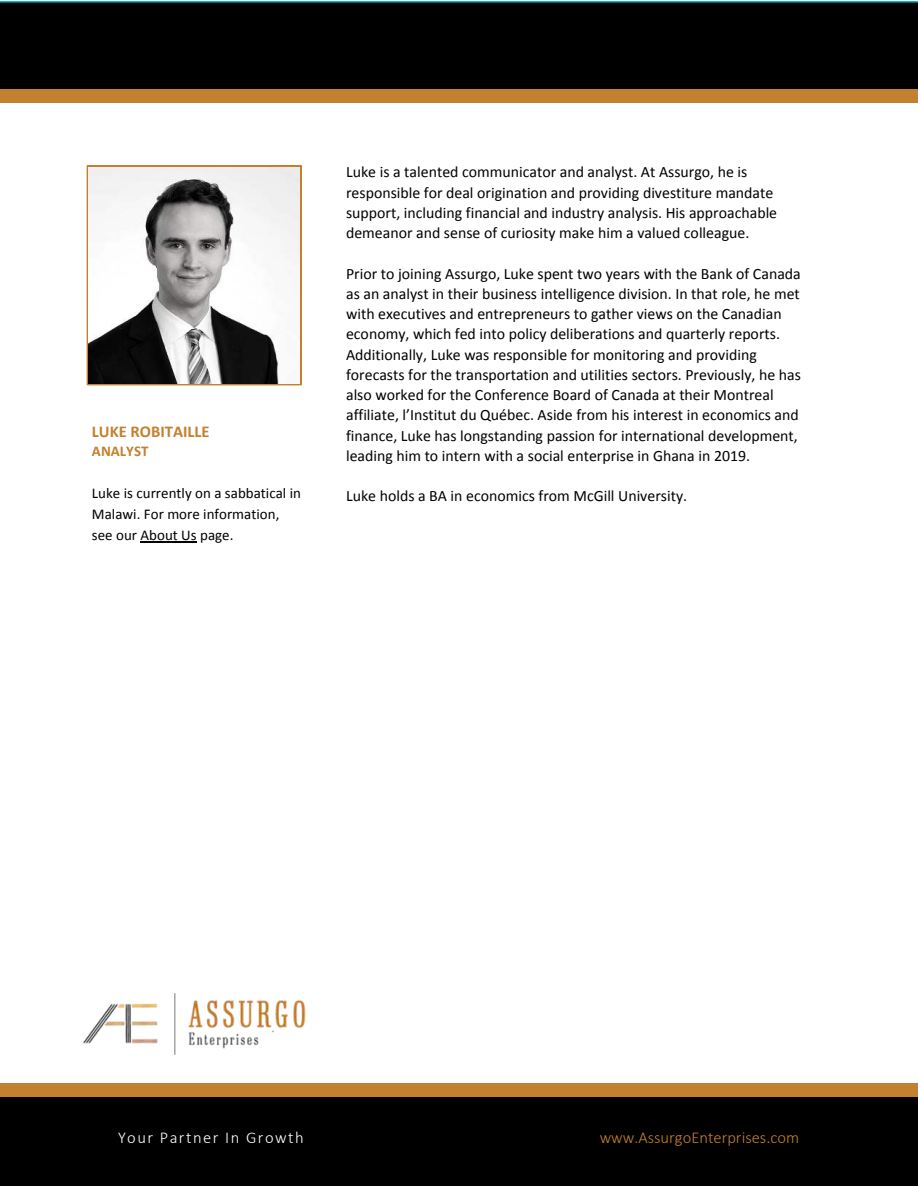
<style>
.page{position:relative;width:918px;height:1188px;background:#fff}
.page>*{position:absolute;margin:0;border:0;box-sizing:border-box;transform-origin:0 0}
.t1{font:300 16.5px "Calibri";color:#c3802f}
.t2{font:300 16.5px "Calibri";letter-spacing:.09em;color:#fff}
.t3{font:700 16.5px "Calibri";color:#c3802f}
.t4{font:15.9px/20.2px "Calibri";color:#000}
.t5{font:15px/21.3px "Calibri";color:#000}
.t6{font:700 15px "Calibri";color:#c3802f}
</style>
<div class="page">
<div style="left:0;top:1px;width:918px;height:88px;background:#000"></div>
<div style="left:0;top:89px;width:918px;height:13px;background:#c3802f"></div>
<div style="left:0;top:1092px;width:918px;height:94px;background:#000"></div>
<div style="left:0;top:1083px;width:918px;height:13px;background:#c3802f"></div>
<svg style="left:87px;top:165px;width:215px;height:220px"></svg>
<img style="left:83px;top:993px;width:223px;height:62px">
<hr style="left:141px;top:542px;width:56px;height:1px;background:#000">
<p class="t3" style="left:92px;top:420px;width:119px">LUKE ROBITAILLE</p>
<p class="t6" style="left:92px;top:440px;width:58px">ANALYST</p>
<p class="t5" style="left:92px;top:481px;width:211px">Luke is currently on a sabbatical in<br>Malawi. For more information, see our About Us page.</p>
<p class="t4" style="left:346px;top:161px;width:433px">Luke is a talented communicator and analyst. At Assurgo, he is responsible for deal origination and providing divestiture mandate support, including financial and industry analysis. His approachable demeanor and sense of curiosity make him a valued colleague.</p>
<p class="t4" style="left:346px;top:263px;width:456px">Prior to joining Assurgo, Luke spent two years with the Bank of Canada as an analyst in their business intelligence division. In that role, he met with executives and entrepreneurs to gather views on the Canadian economy, which fed into policy deliberations and quarterly reports.<br>Additionally, Luke was responsible for monitoring and providing forecasts for the transportation and utilities sectors. Previously, he has also worked for the Conference Board of Canada at their Montreal affiliate, l’Institut du Québec. Aside from his interest in economics and finance, Luke has longstanding passion for international development, leading him to intern with a social enterprise in Ghana in 2019.</p>
<p class="t4" style="left:346px;top:485px;width:343px">Luke holds a BA in economics from McGill University.</p>
<p class="t2" style="left:118px;top:1127px;width:187px">Your Partner In Growth</p>
<p class="t1" style="left:600px;top:1127px;width:201px">www.AssurgoEnterprises.com</p>
</div>
